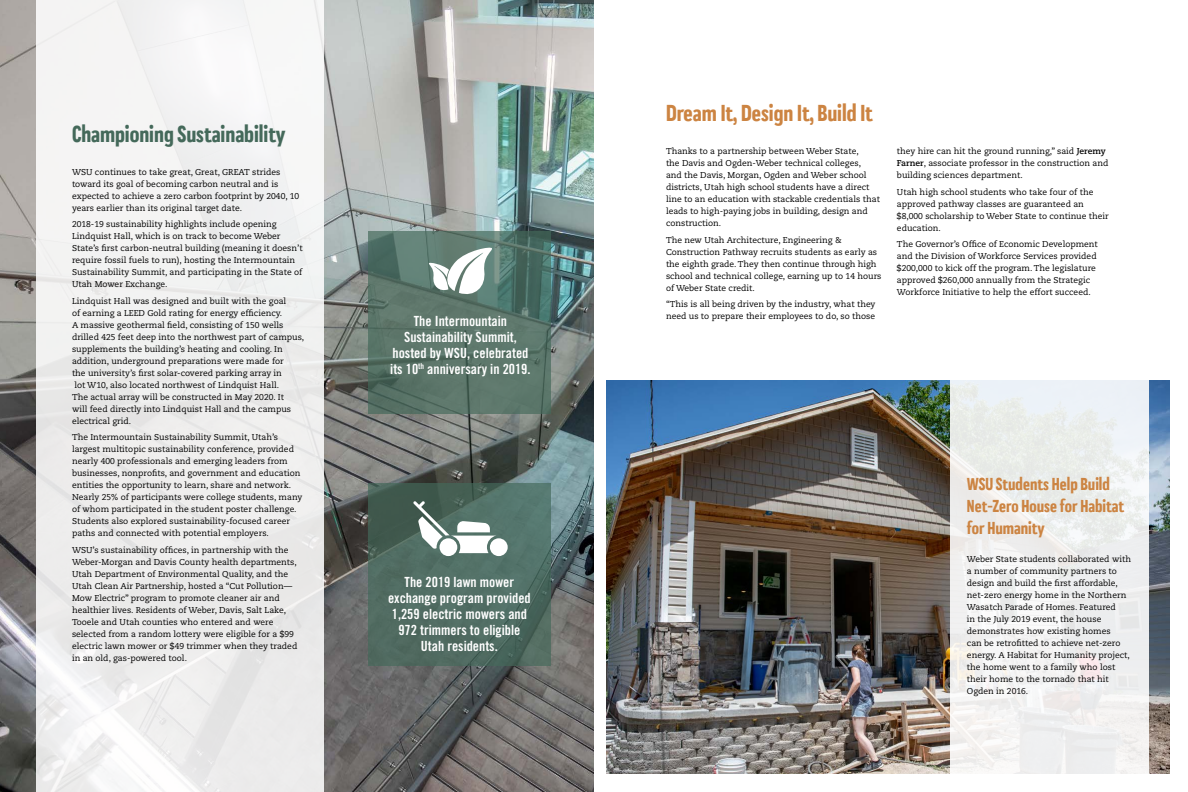
<style>
.page{position:relative;width:1188px;height:792px;background:#fff}
.page>*{position:absolute;margin:0;border:0;box-sizing:border-box;transform-origin:0 0}
.t1{font:700 condensed 24px "Praktika";color:#44695a}
.t2{font:700 condensed 24px "Praktika";color:#cc8442}
.t3{font:700 condensed 18px/21.6px "Praktika";color:#cc8442}
.t4{font:14px/16px "Trade Gothic LT Std Bd Cn 20";color:#fff;text-align:center}
.t5{font:8.5px/12px "Caecilia LT Std";color:#000}
.s1{font-weight:700}
</style>
<div class="page">
<img style="left:0;top:0;width:594px;height:792px">
<svg style="left:368px;top:484px;width:182px;height:182px;background:#4e6b61"></svg>
<svg style="left:368px;top:231px;width:182px;height:182px;background:#587469"></svg>
<div style="left:36px;top:0;width:288px;height:792px;background:#f0efef"></div>
<img style="left:606px;top:380px;width:564px;height:394px">
<div style="left:950px;top:376px;width:198px;height:403px;background:#eeefef"></div>
<div style="left:490px;top:538px;width:18px;height:18px;background:#fff;border-radius:50%"></div>
<div style="left:440px;top:538px;width:17px;height:18px;background:#fff;border-radius:50%"></div>
<svg style="left:413px;top:501px;width:83px;height:52px"></svg>
<svg style="left:428px;top:246px;width:65px;height:52px"></svg>
<h1 class="t1" style="left:72px;top:115px;width:215px">Championing Sustainability</h1>
<p class="t5" style="left:72px;top:166px;width:229px">WSU continues to take great, Great, GREAT strides toward its goal of becoming carbon neutral and is expected to achieve a zero carbon footprint by 2040, 10 years earlier than its original target date.</p>
<p class="t5" style="left:72px;top:218px;width:232px">2018-19 sustainability highlights include opening Lindquist Hall, which is on track to become Weber State’s first carbon-neutral building (meaning it doesn’t require fossil fuels to run), hosting the Intermountain Sustainability Summit, and participating in the State of Utah Mower Exchange.</p>
<p class="t5" style="left:72px;top:295px;width:234px">Lindquist Hall was designed and built with the goal<br>of earning a LEED Gold rating for energy efficiency.<br>A massive geothermal field, consisting of 150 wells drilled 425 feet deep into the northwest part of campus, supplements the building’s heating and cooling. In addition, underground preparations were made for<br>the university’s first solar-covered parking array in<br>lot W10, also located northwest of Lindquist Hall.<br>The actual array will be constructed in May 2020. It<br>will feed directly into Lindquist Hall and the campus electrical grid.</p>
<p class="t5" style="left:72px;top:431px;width:232px">The Intermountain Sustainability Summit, Utah’s largest multitopic sustainability conference, provided nearly 400 professionals and emerging leaders from businesses, nonprofits, and government and education entities the opportunity to learn, share and network.<br>Nearly 25% of participants were college students, many of whom participated in the student poster challenge.<br>Students also explored sustainability-focused career paths and connected with potential employers.</p>
<p class="t5" style="left:72px;top:544px;width:227px">WSU’s sustainability offices, in partnership with the Weber-Morgan and Davis County health departments, Utah Department of Environmental Quality, and the Utah Clean Air Partnership, hosted a “Cut Pollution— Mow Electric” program to promote cleaner air and healthier lives. Residents of Weber, Davis, Salt Lake, Tooele and Utah counties who entered and were selected from a random lottery were eligible for a $99 electric lawn mower or $49 trimmer when they traded in an old, gas-powered tool.</p>
<h3 class="t4" style="left:390px;top:313px;width:142px">The Intermountain<br>Sustainability Summit, hosted by WSU, celebrated its 10<sup>th</sup> anniversary in 2019.</h3>
<h3 class="t4" style="left:388px;top:574px;width:144px">The 2019 lawn mower exchange program provided<br>1,259 electric mowers and<br>972 trimmers to eligible<br>Utah residents.</h3>
<h1 class="t2" style="left:666px;top:95px;width:208px">Dream It, Design It, Build It</h1>
<p class="t5" style="left:666px;top:146px;width:215px">Thanks to a partnership between Weber State,<br>the Davis and Ogden-Weber technical colleges,<br>and the Davis, Morgan, Ogden and Weber school districts, Utah high school students have a direct line to an education with stackable credentials that leads to high-paying jobs in building, design and construction.</p>
<p class="t5" style="left:666px;top:234px;width:217px">The new Utah Architecture, Engineering &amp; Construction Pathway recruits students as early as the eighth grade. They then continue through high school and technical college, earning up to 14 hours of Weber State credit.</p>
<p class="t5" style="left:666px;top:299px;width:211px">“This is all being driven by the industry, what they need us to prepare their employees to do, so those</p>
<p class="t5" style="left:897px;top:146px;width:213px">they hire can hit the ground running,” said <span class="s1">Jeremy<br>Farner</span>, associate professor in the construction and building sciences department.</p>
<p class="t5" style="left:897px;top:186px;width:213px">Utah high school students who take four of the approved pathway classes are guaranteed an $8,000 scholarship to Weber State to continue their education.</p>
<p class="t5" style="left:897px;top:239px;width:202px">The Governor’s Office of Economic Development and the Division of Workforce Services provided $200,000 to kick off the program. The legislature approved $260,000 annually from the Strategic Workforce Initiative to help the effort succeed.</p>
<h2 class="t3" style="left:967px;top:472px;width:159px">WSU Students Help Build<br>Net-Zero House for Habitat for Humanity</h2>
<p class="t5" style="left:967px;top:553px;width:166px">Weber State students collaborated with a number of community partners to design and build the first affordable, net-zero energy home in the Northern Wasatch Parade of Homes. Featured<br>in the July 2019 event, the house demonstrates how existing homes<br>can be retrofitted to achieve net-zero energy. A Habitat for Humanity project, the home went to a family who lost their home to the tornado that hit Ogden in 2016.</p>
</div>
